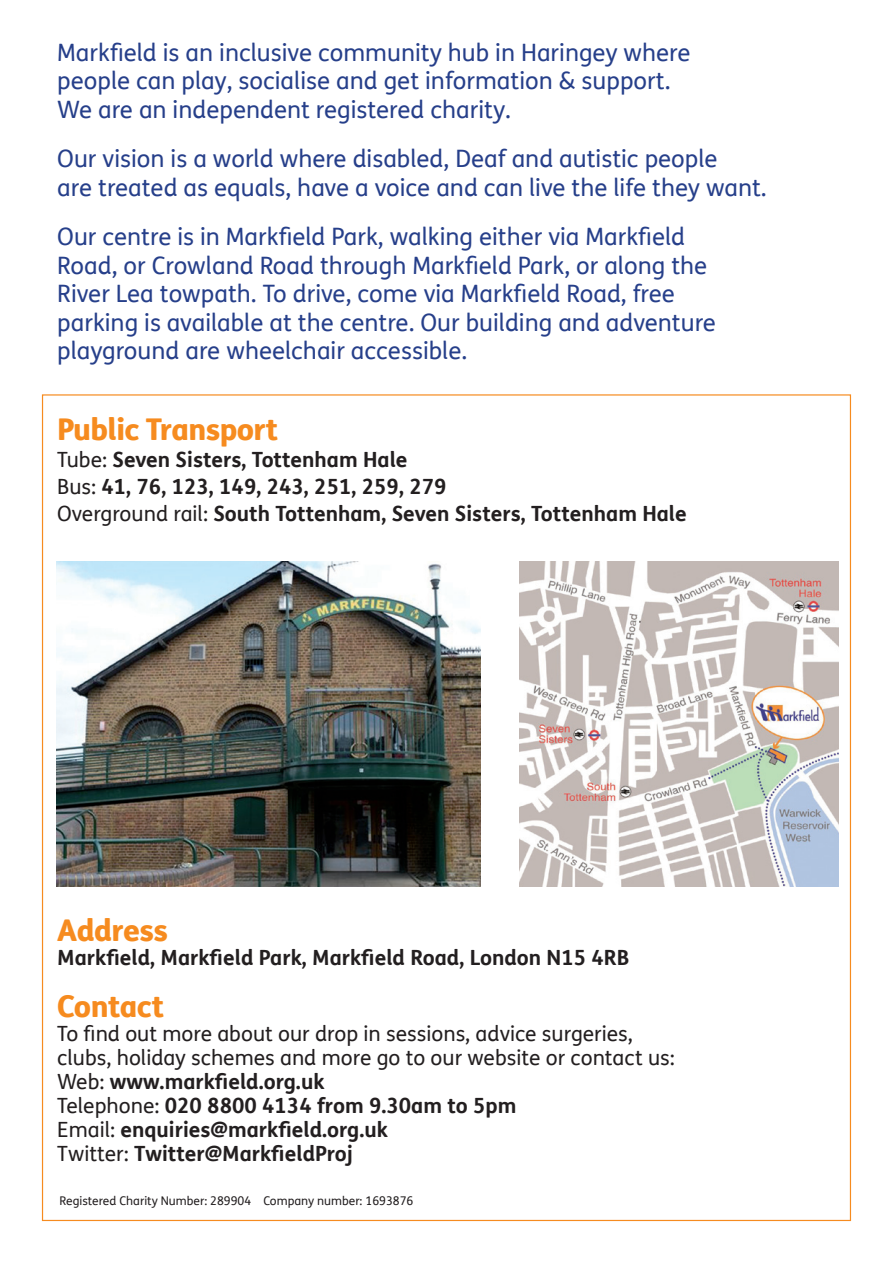
<style>
.page{position:relative;width:893px;height:1263px;background:#fff}
.page>*{position:absolute;margin:0;border:0;box-sizing:border-box;transform-origin:0 0}
.subhead{font:800 30px "FS Me";letter-spacing:-.02em;color:#f68b1f}
.text{font:24px/28.5px "FS Me";color:#263f8a}
.text-2{font:700 21px "FS Me";color:#231f20}
.text-3{font:21px "FS Me";color:#231f20}
.text-4{font:12px "FS Me";color:#231f20}
.s1{font-weight:400}
</style>
<div class="page">
<img style="left:56px;top:561px;width:425px;height:326px">
<img style="left:520px;top:561px;width:318px;height:326px">
<p class="text" style="left:57px;top:37px;width:635px">Markfield is an inclusive community hub in Haringey where people can play, socialise and get information &amp; support.<br>We are an independent registered charity.</p>
<p class="text" style="left:57px;top:144px;width:711px">Our vision is a world where disabled, Deaf and autistic people<br>are treated as equals, have a voice and can live the life they want.</p>
<p class="text" style="left:57px;top:222px;width:651px">Our centre is in Markfield Park, walking either via Markfield<br>Road, or Crowland Road through Markfield Park, or along the<br>River Lea towpath. To drive, come via Markfield Road, free</p>
<p class="text" style="left:57px;top:307px;width:660px">parking is available at the centre. Our building and adventure playground are wheelchair accessible.</p>
<p class="subhead" style="left:57px;top:406px;width:222px">Public Transport</p>
<p class="text-2" style="left:57px;top:443px;width:352px"><span class="s1">Tube:</span> Seven Sisters, Tottenham Hale</p>
<p class="text-2" style="left:57px;top:470px;width:391px"><span class="s1">Bus:</span> 41, 76, 123, 149, 243, 251, 259, 279</p>
<p class="text-2" style="left:57px;top:497px;width:631px"><span class="s1">Overground rail:</span> South Tottenham, Seven Sisters, Tottenham Hale</p>
<p class="subhead" style="left:57px;top:906px;width:112px">Address</p>
<p class="text-2" style="left:57px;top:941px;width:574px">Markfield, Markfield Park, Markfield Road, London N15 4RB</p>
<p class="subhead" style="left:57px;top:983px;width:108px">Contact</p>
<p class="text-3" style="left:57px;top:1019px;width:577px">To find out more about our drop in sessions, advice surgeries,</p>
<p class="text-3" style="left:57px;top:1043px;width:619px">clubs, holiday schemes and more go to our website or contact us:</p>
<p class="text-2" style="left:57px;top:1065px;width:269px"><span class="s1">Web:</span> www.markfield.org.uk</p>
<p class="text-2" style="left:57px;top:1089px;width:461px"><span class="s1">Telephone:</span> 020 8800 4134 from 9.30am to 5pm</p>
<p class="text-2" style="left:57px;top:1113px;width:332px"><span class="s1">Email:</span> enquiries@markfield.org.uk</p>
<p class="text-2" style="left:57px;top:1137px;width:297px"><span class="s1">Twitter:</span> Twitter@MarkfieldProj</p>
<p class="text-4" style="left:60px;top:1193px;width:355px">Registered Charity Number: 289904 Company number: 1693876</p>
</div>
